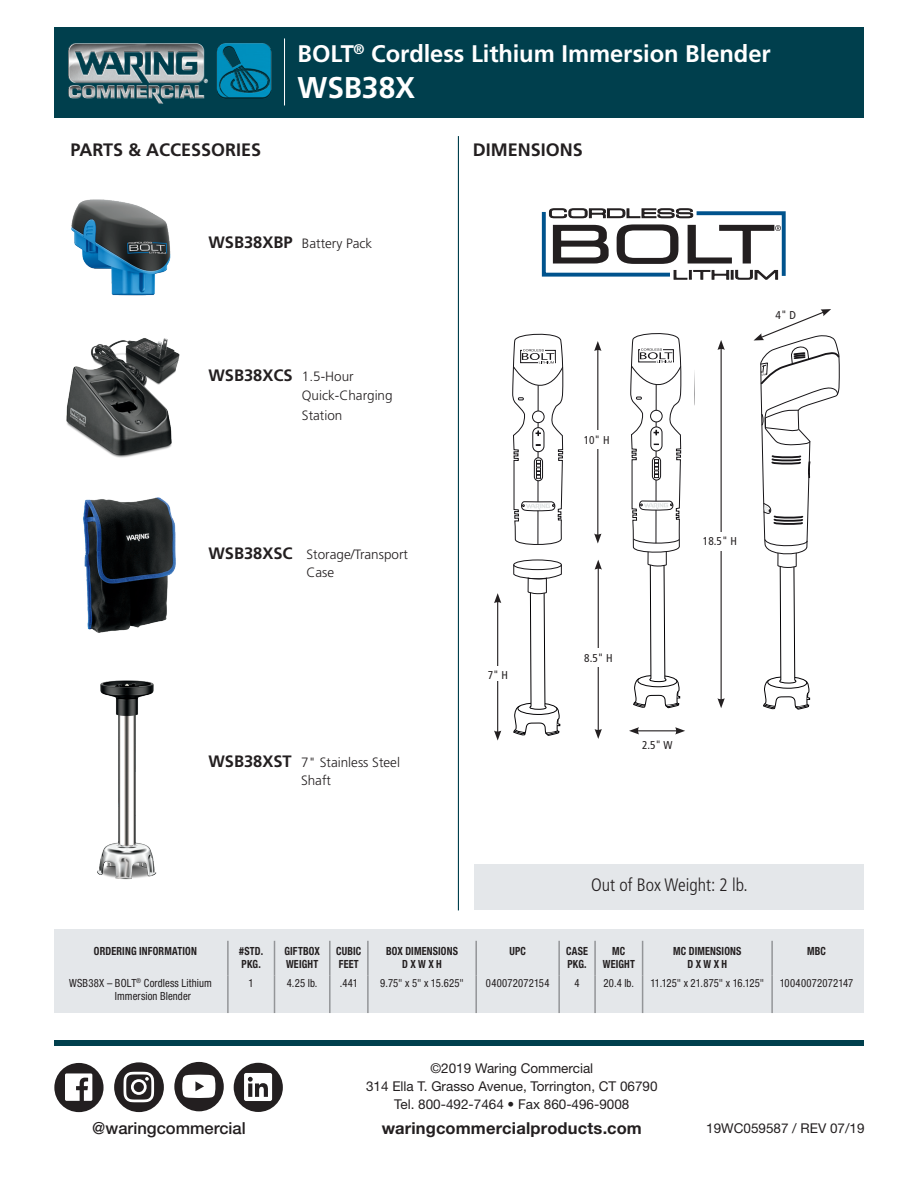
<style>
.page{position:relative;width:918px;height:1188px;background:#fff}
.page>*{position:absolute;margin:0;border:0;box-sizing:border-box;transform-origin:0 0}
.item_name{font:700 30px "Frutiger LT Std";letter-spacing:-.01em;color:#fff}
.item_name-2{font:700 24px "Frutiger LT Std";letter-spacing:-.005em;color:#fff}
.out_of_box_copy{font:300 condensed 18px "Frutiger LT Std";color:#231f20}
.bullets{font:700 18px "Frutiger LT Std";color:#231f20}
.heading{font:700 18px "Frutiger LT Std";color:#231f20}
.back_www_0516{font:700 16.5px "Helvetica Neue LT Std";letter-spacing:.01em;color:#231f20}
.t1{font:500 16.5px "Helvetica Neue LT Std";color:#231f20}
.bullets-2{font:700 16.5px "Frutiger LT Std";color:#231f20}
.back_address_job__05{font:13.5px "Helvetica Neue LT Std";color:#231f20}
.bullets-3{font:300 13.5px/18px "Frutiger LT Std";color:#231f20}
.t2{font:condensed 11.4px "Frutiger LT Std";color:#231f20}
.back_box_copy_0516{font:condensed 11.25px/13.5px "Helvetica Neue LT Std";letter-spacing:.015em;color:#231f20;scale:.95 1}
.spec_box_headline{font:700 condensed 11.25px "Helvetica Neue LT Std";letter-spacing:.015em;color:#231f20;scale:.9 1}
.s1{font-weight:700;font-size:16.5px}
.s2{font-weight:300;font-size:13.5px}
</style>
<div class="page">
<div style="left:54px;top:27px;width:810px;height:91px;background:#003f4d"></div>
<hr style="left:458px;top:136px;width:1px;height:774px;background:#003f4d">
<div style="left:54px;top:929px;width:810px;height:84px;background:#e4e7ea"></div>
<div style="left:474px;top:864px;width:390px;height:45px;background:#e4e7ea"></div>
<div style="left:54px;top:1040px;width:810px;height:5px;background:#003f4d"></div>
<svg style="left:630px;top:333px;width:52px;height:376px"></svg>
<svg style="left:512px;top:333px;width:52px;height:212px"></svg>
<div style="left:513px;top:560px;width:49px;height:10px;border:1px solid #171518;border-radius:50%"></div>
<svg style="left:513px;top:564px;width:49px;height:172px"></svg>
<hr style="left:227px;top:941px;width:2px;height:34px;background:#939598">
<hr style="left:274px;top:941px;width:1px;height:34px;background:#939598">
<hr style="left:329px;top:941px;width:2px;height:34px;background:#939598">
<hr style="left:367px;top:941px;width:2px;height:34px;background:#939598">
<hr style="left:475px;top:941px;width:2px;height:34px;background:#939598">
<hr style="left:558px;top:941px;width:2px;height:34px;background:#939598">
<hr style="left:594px;top:941px;width:2px;height:34px;background:#939598">
<hr style="left:642px;top:941px;width:1px;height:34px;background:#939598">
<hr style="left:227px;top:975px;width:2px;height:38px;background:#939598">
<hr style="left:274px;top:975px;width:1px;height:38px;background:#939598">
<hr style="left:329px;top:975px;width:2px;height:38px;background:#939598">
<hr style="left:367px;top:975px;width:2px;height:38px;background:#939598">
<hr style="left:475px;top:975px;width:2px;height:38px;background:#939598">
<hr style="left:558px;top:975px;width:2px;height:38px;background:#939598">
<hr style="left:594px;top:975px;width:2px;height:38px;background:#939598">
<hr style="left:642px;top:975px;width:1px;height:38px;background:#939598">
<hr style="left:771px;top:941px;width:2px;height:34px;background:#939598">
<hr style="left:771px;top:975px;width:2px;height:38px;background:#939598">
<hr style="left:284px;top:38px;width:1px;height:67px;background:#fff">
<img style="left:71px;top:199px;width:100px;height:97px">
<img style="left:66px;top:338px;width:114px;height:120px">
<img style="left:83px;top:497px;width:93px;height:136px">
<img style="left:97px;top:680px;width:60px;height:200px">
<hr style="left:637px;top:730px;width:41px;height:1px;background:#231f20">
<svg style="left:629px;top:727px;width:10px;height:7px"></svg>
<svg style="left:675px;top:727px;width:10px;height:7px"></svg>
<hr style="left:597px;top:349px;width:1px;height:187px;background:#231f20">
<svg style="left:594px;top:534px;width:7px;height:10px"></svg>
<svg style="left:594px;top:341px;width:7px;height:10px"></svg>
<div style="left:573px;top:431px;width:47px;height:18px;background:#fff"></div>
<hr style="left:598px;top:567px;width:1px;height:164px;background:#231f20">
<svg style="left:595px;top:729px;width:7px;height:10px"></svg>
<svg style="left:595px;top:560px;width:7px;height:10px"></svg>
<div style="left:575px;top:649px;width:47px;height:18px;background:#fff"></div>
<hr style="left:721px;top:348px;width:1px;height:353px;background:#231f20">
<svg style="left:717px;top:698px;width:8px;height:10px"></svg>
<svg style="left:717px;top:340px;width:8px;height:10px"></svg>
<div style="left:696px;top:532px;width:48px;height:18px;background:#fff"></div>
<svg style="left:754px;top:309px;width:86px;height:401px"></svg>
<svg style="left:541px;top:208px;width:245px;height:72px"></svg>
<hr style="left:497px;top:601px;width:1px;height:132px;background:#231f20">
<svg style="left:494px;top:731px;width:7px;height:10px"></svg>
<svg style="left:494px;top:593px;width:7px;height:10px"></svg>
<div style="left:474px;top:667px;width:48px;height:14px;background:#fff"></div>
<div style="left:234px;top:1063px;width:49px;height:49px;background:#231f20;border-radius:50%"></div>
<svg style="left:244px;top:1073px;width:28px;height:28px"></svg>
<div style="left:174px;top:1062px;width:50px;height:49px;background:#231f20;border-radius:50%"></div>
<svg style="left:182px;top:1075px;width:33px;height:23px"></svg>
<div style="left:114px;top:1062px;width:50px;height:50px;background:#231f20;border-radius:50%"></div>
<svg style="left:124px;top:1072px;width:30px;height:30px"></svg>
<div style="left:54px;top:1063px;width:50px;height:49px;background:#231f20;border-radius:50%"></div>
<svg style="left:65px;top:1073px;width:27px;height:28px"></svg>
<img style="left:68px;top:43px;width:141px;height:61px">
<img style="left:216px;top:43px;width:56px;height:56px">
<p class="bullets" style="left:71px;top:139px;width:192px">PARTS &amp; ACCESSORIES</p>
<p class="item_name-2" style="left:298px;top:39px;width:475px">BOLT<sup>®</sup> Cordless Lithium Immersion Blender</p>
<p class="item_name" style="left:298px;top:70px;width:119px">WSB38X</p>
<p class="heading" style="left:473px;top:140px;width:112px">DIMENSIONS</p>
<p class="bullets-3" style="left:208px;top:235px;width:166px"><span class="s1">WSB38XBP</span> Battery Pack</p>
<p class="bullets-2" style="left:208px;top:365px;width:147px">WSB38XCS <span class="s2">1.5-Hour</span></p>
<p class="bullets-3" style="left:302px;top:386px;width:92px;line-height:19.5px">Quick-Charging<br>Station</p>
<p class="t2" style="left:584px;top:433px;width:27px">10" H</p>
<p class="t2" style="left:776px;top:308px;width:22px">4" D</p>
<p class="bullets-3" style="left:307px;top:546px;width:103px;text-indent:-98px"><span class="s1">WSB38XSC</span> Storage/Transport<br>Case</p>
<p class="bullets-3" style="left:301px;top:753px;width:101px;text-indent:-93px"><span class="s1">WSB38XST</span> 7" Stainless Steel<br>Shaft</p>
<p class="t2" style="left:488px;top:669px;width:22px">7" H</p>
<p class="t2" style="left:703px;top:534px;width:35px">18.5" H</p>
<p class="t2" style="left:584px;top:651px;width:30px">8.5" H</p>
<p class="t2" style="left:642px;top:739px;width:32px">2.5" W</p>
<p class="spec_box_headline" style="left:94px;top:944px;width:116px">ORDERING INFORMATION</p>
<p class="spec_box_headline" style="left:239px;top:944px;width:28px">#STD.</p>
<p class="spec_box_headline" style="left:242px;top:957px;width:23px">PKG.</p>
<p class="spec_box_headline" style="left:284px;top:944px;width:41px">GIFTBOX</p>
<p class="spec_box_headline" style="left:286px;top:957px;width:37px">WEIGHT</p>
<p class="spec_box_headline" style="left:336px;top:944px;width:29px">CUBIC</p>
<p class="spec_box_headline" style="left:339px;top:957px;width:24px">FEET</p>
<p class="spec_box_headline" style="left:386px;top:944px;width:81px">BOX DIMENSIONS</p>
<p class="spec_box_headline" style="left:402px;top:957px;width:46px">D X W X H</p>
<p class="out_of_box_copy" style="left:591px;top:874px;width:158px">Out of Box Weight: 2 lb.</p>
<p class="spec_box_headline" style="left:509px;top:944px;width:20px">UPC</p>
<p class="spec_box_headline" style="left:566px;top:944px;width:26px">CASE</p>
<p class="spec_box_headline" style="left:568px;top:957px;width:23px">PKG.</p>
<p class="spec_box_headline" style="left:612px;top:944px;width:16px">MC</p>
<p class="spec_box_headline" style="left:603px;top:957px;width:37px">WEIGHT</p>
<p class="spec_box_headline" style="left:673px;top:944px;width:77px">MC DIMENSIONS</p>
<p class="spec_box_headline" style="left:687px;top:957px;width:46px">D X W X H</p>
<p class="spec_box_headline" style="left:807px;top:944px;width:22px">MBC</p>
<p class="back_box_copy_0516" style="left:115px;top:976px;width:103px;text-indent:-46px">WSB38X – BOLT<sup>®</sup> Cordless Lithium<br>Immersion Blender</p>
<p class="back_box_copy_0516" style="left:249px;top:976px;width:7px">1</p>
<p class="back_box_copy_0516" style="left:287px;top:976px;width:34px">4.25 lb.</p>
<p class="back_box_copy_0516" style="left:340px;top:976px;width:21px">.441</p>
<p class="back_box_copy_0516" style="left:380px;top:976px;width:89px">9.75" x 5" x 15.625"</p>
<p class="back_box_copy_0516" style="left:486px;top:976px;width:69px">040072072154</p>
<p class="back_box_copy_0516" style="left:575px;top:976px;width:7px">4</p>
<p class="back_box_copy_0516" style="left:604px;top:976px;width:34px">20.4 lb.</p>
<p class="back_box_copy_0516" style="left:650px;top:976px;width:121px">11.125" x 21.875" x 16.125"</p>
<p class="back_box_copy_0516" style="left:780px;top:976px;width:79px">10040072072147</p>
<p class="back_address_job__05" style="left:430px;top:1060px;width:164px">©2019 Waring Commercial</p>
<p class="back_address_job__05" style="left:366px;top:1078px;width:293px">314 Ella T. Grasso Avenue, Torrington, CT 06790</p>
<p class="back_address_job__05" style="left:394px;top:1096px;width:237px">Tel. 800-492-7464 • Fax 860-496-9008</p>
<p class="t1" style="left:92px;top:1119px;width:155px">@waringcommercial</p>
<p class="back_www_0516" style="left:382px;top:1118px;width:262px">waringcommercialproducts.com</p>
<p class="back_address_job__05" style="left:706px;top:1120px;width:160px">19WC059587 / REV 07/19</p>
</div>
